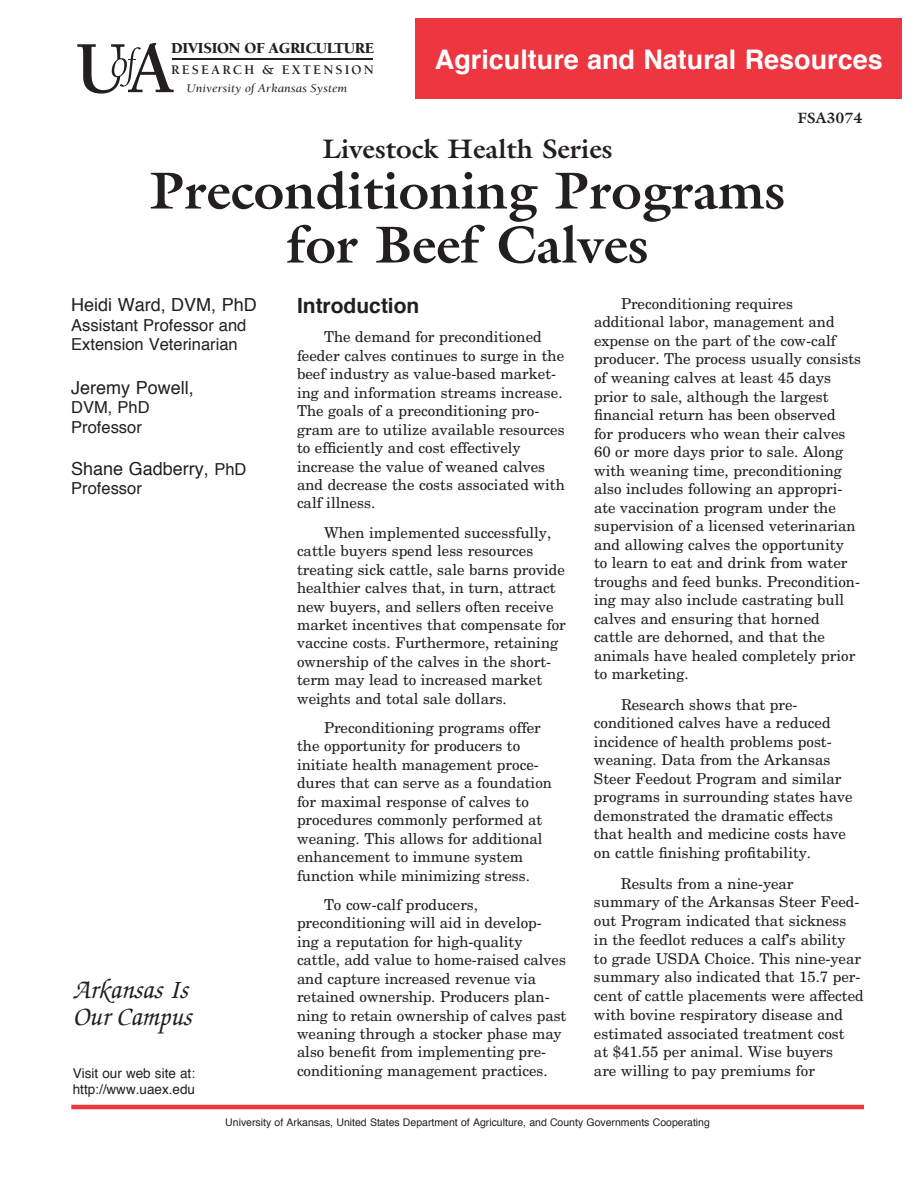
<style>
.page{position:relative;width:918px;height:1188px;background:#fff}
.page>*{position:absolute;margin:0;border:0;box-sizing:border-box;transform-origin:0 0}
.t1{font:700 52.5px/54px "Galliard";color:#231f20;text-align:center}
.t2{font:700 27px "Helvetica";color:#fff}
.t3{font:700 27px "Galliard";color:#231f20}
.t4{font:italic 500 27px/27px "Zapf Chancery";color:#231f20}
.t5{font:700 21px "Helvetica";color:#231f20}
.t6{font:18px "Helvetica";color:#231f20}
.t7{font:16.5px/19.8px "Helvetica";color:#231f20}
.t8{font:900 15.75px "Berkeley";letter-spacing:-.02em;color:#231f20}
.t9{font:15px/18.5px "New Century Schlbk";color:#231f20}
.t10{font:700 15px "Galliard";color:#231f20}
.t11{font:13.5px/16.2px "Helvetica";color:#231f20}
.t12{font:700 13.5px "Berkeley";letter-spacing:.155em;color:#231f20}
.t13{font:italic 12.15px "Berkeley";color:#231f20;scale:1.09 1}
.t14{font:10.5px "Helvetica";color:#231f20}
.s1{font-size:16.5px}
</style>
<div class="page">
<hr style="left:172px;top:59px;width:201px;height:1px;background:#231f20">
<svg style="left:77px;top:43px;width:97px;height:51px"></svg>
<hr style="left:71px;top:1105px;width:793px;height:4px;background:#ee3640">
<div style="left:416px;top:18px;width:486px;height:81px;background:#ee3640"></div>
<p class="t8" style="left:171px;top:40px;width:205px">DIVISION OF AGRICULTURE</p>
<p class="t12" style="left:171px;top:63px;width:204px">RESEARCH &amp; EXTENSION</p>
<p class="t13" style="left:187px;top:82px;width:149px">University of Arkansas System</p>
<h2 class="t2" style="left:435px;top:41px;width:449px">Agriculture and Natural Resources</h2>
<p class="t10" style="left:797px;top:109px;width:67px">FSA3074</p>
<h2 class="t3" style="left:323px;top:131px;width:291px">Livestock Health Series</h2>
<h1 class="t1" style="left:150px;top:163px;width:637px">Preconditioning Programs for Beef Calves</h1>
<p class="t6" style="left:71px;top:292px;width:187px">Heidi Ward, DVM, PhD</p>
<p class="t7" style="left:71px;top:316px;width:177px">Assistant Professor and<br>Extension Veterinarian</p>
<p class="t6" style="left:71px;top:375px;width:124px">Jeremy Powell,</p>
<p class="t7" style="left:71px;top:399px;width:80px">DVM, PhD<br>Professor</p>
<p class="t6" style="left:71px;top:456px;width:177px">Shane Gadberry, <span class="s1">PhD</span></p>
<p class="t7" style="left:71px;top:480px;width:72px">Professor</p>
<h3 class="t5" style="left:297px;top:291px;width:124px">Introduction</h3>
<p class="t9" style="left:297px;top:328px;width:269px;text-indent:27px">The demand for preconditioned feeder calves continues to surge in the beef industry as value-based market&shy;ing and information streams increase.<br>The goals of a preconditioning pro&shy;gram are to utilize available resources to effciently and cost effectively increase the value of weaned calves and decrease the costs associated with calf illness.</p>
<p class="t9" style="left:297px;top:523px;width:270px;text-indent:27px">When implemented successfully, cattle buyers spend less resources treating sick cattle, sale barns provide healthier calves that, in turn, attract new buyers, and sellers often receive market incentives that compensate for vaccine costs. Furthermore, retaining ownership of the calves in the short&shy;term may lead to increased market weights and total sale dollars.</p>
<p class="t9" style="left:297px;top:718px;width:257px;text-indent:27px">Preconditioning programs offer the opportunity for producers to initiate health management proce&shy;dures that can serve as a foundation for maximal response of calves to procedures commonly performed at weaning. This allows for additional enhancement to immune system function while minimizing stress.</p>
<p class="t9" style="left:297px;top:895px;width:271px;text-indent:27px">To cow-calf producers, preconditioning will aid in develop&shy;ing a reputation for high-quality cattle, add value to home-raised calves and capture increased revenue via retained ownership. Producers plan&shy;ning to retain ownership of calves past weaning through a stocker phase may also beneft from implementing pre&shy;conditioning management practices.</p>
<p class="t9" style="left:594px;top:294px;width:269px;text-indent:27px">Preconditioning requires additional labor, management and expense on the part of the cow-calf producer. The process usually consists of weaning calves at least 45 days prior to sale, although the largest fnancial return has been observed<br>for producers who wean their calves 60 or more days prior to sale. Along with weaning time, preconditioning also includes following an appropri&shy;ate vaccination program under the supervision of a licensed veterinarian and allowing calves the opportunity<br>to learn to eat and drink from water troughs and feed bunks. Precondition&shy;ing may also include castrating bull calves and ensuring that horned cattle are dehorned, and that the animals have healed completely prior to marketing.</p>
<p class="t9" style="left:594px;top:695px;width:260px;text-indent:27px">Research shows that pre&shy;conditioned calves have a reduced incidence of health problems post&shy;weaning. Data from the Arkansas Steer Feedout Program and similar programs in surrounding states have demonstrated the dramatic effects that health and medicine costs have on cattle fnishing proftability.</p>
<p class="t9" style="left:594px;top:874px;width:271px;text-indent:27px">Results from a nine-year<br>summary of the Arkansas Steer Feed&shy;out Program indicated that sickness in the feedlot reduces a calf’s ability<br>to grade USDA Choice. This nine-year summary also indicated that 15.7 per&shy;cent of cattle placements were affected with bovine respiratory disease and estimated associated treatment cost<br>at $41.55 per animal. Wise buyers<br>are willing to pay premiums for</p>
<p class="t14" style="left:225px;top:1115px;width:486px">University of Arkansas, United States Department of Agriculture, and County Governments Cooperating</p>
<h2 class="t4" style="left:73px;top:977px;width:120px">Arkansas Is<br>Our Campus</h2>
<p class="t11" style="left:73px;top:1066px;width:124px">Visit our web site at: http://www.uaex.edu</p>
</div>
